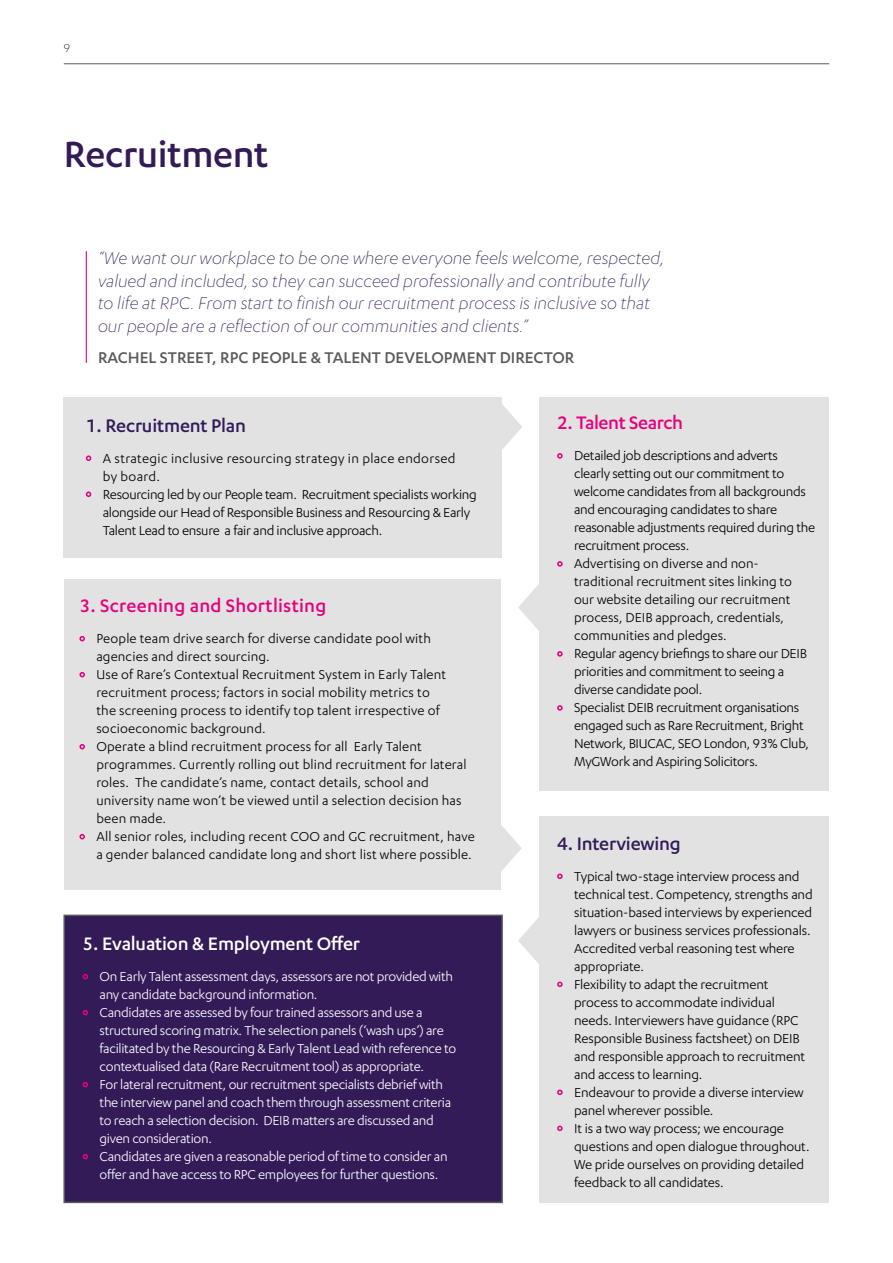
<style>
.page{position:relative;width:893px;height:1263px;background:#fff}
.page>*{position:absolute;margin:0;border:0;box-sizing:border-box;transform-origin:0 0}
.t1{font:500 42px "Karbon";letter-spacing:-.01em;color:#331b58}
.t2{font:500 21px "Karbon";letter-spacing:-.01em;color:#331b58}
.t3{font:500 21px "Karbon";letter-spacing:-.01em;color:#fff}
.t4{font:500 21px "Karbon";letter-spacing:.01em;color:#e6007d}
.t5{font:500 21px "Karbon";letter-spacing:-.02em;color:#e6007d}
.t6{font:italic 300 19.5px/22.5px "Karbon";color:#331b58}
.t7{font:500 18px "Karbon";color:#5a5a59}
.t8{font:15px/18px "Karbon";letter-spacing:-.01em;color:#000}
.t9{font:15px/18px "Karbon";letter-spacing:-.02em;color:#fff}
.t10{font:15px/18px "Karbon";letter-spacing:.01em;color:#000}
.t11{font:15px/18px "Karbon";letter-spacing:.02em;color:#000}
.t12{font:300 13.5px "Karbon";color:#000}
.s1{font-weight:700;font-size:16.5px;color:#e6007d}
</style>
<div class="page">
<div style="left:64px;top:397px;width:438px;height:161px;background:#e2e2e2"></div>
<div style="left:539px;top:397px;width:289px;height:394px;background:#e2e2e2"></div>
<hr style="left:86px;top:251px;width:1px;height:112px;background:#e6007d">
<svg style="left:502px;top:404px;width:20px;height:46px"></svg>
<div style="left:64px;top:579px;width:437px;height:310px;background:#e2e2e2"></div>
<svg style="left:518px;top:584px;width:21px;height:47px"></svg>
<div style="left:539px;top:816px;width:289px;height:386px;background:#e2e2e2"></div>
<svg style="left:501px;top:825px;width:21px;height:46px"></svg>
<div style="left:63px;top:914px;width:440px;height:289px;background:#331b58;border:2px solid #5a5a59"></div>
<svg style="left:518px;top:917px;width:21px;height:47px"></svg>
<hr style="left:64px;top:63px;width:765px;height:1px;background:#5a5a59">
<p class="t12" style="left:64px;top:40px;width:8px">9</p>
<h1 class="t1" style="left:64px;top:131px;width:206px">Recruitment</h1>
<p class="t6" style="left:98px;top:247px;width:567px">“We want our workplace to be one where everyone feels welcome, respected, valued and included, so they can succeed professionally and contribute fully to life at RPC. From start to finish our recruitment process is inclusive so that our people are a reflection of our communities and clients.”</p>
<p class="t7" style="left:98px;top:347px;width:478px">RACHEL STREET, RPC PEOPLE &amp; TALENT DEVELOPMENT DIRECTOR</p>
<h2 class="t5" style="left:557px;top:411px;width:127px">2. Talent Search</h2>
<p class="t8" style="left:574px;top:446px;width:243px;text-indent:-17px"><span class="s1">•</span> Detailed job descriptions and adverts clearly setting out our commitment to welcome candidates from all backgrounds and encouraging candidates to share reasonable adjustments required during the recruitment process.</p>
<p class="t8" style="left:574px;top:554px;width:219px;text-indent:-17px"><span class="s1">•</span> Advertising on diverse and non&shy;traditional recruitment sites linking to our website detailing our recruitment process, DEIB approach, credentials, communities and pledges.</p>
<p class="t8" style="left:574px;top:644px;width:234px;text-indent:-17px"><span class="s1">•</span> Regular agency briefings to share our DEIB priorities and commitment to seeing a diverse candidate pool.</p>
<p class="t8" style="left:574px;top:698px;width:236px;text-indent:-17px"><span class="s1">•</span> Specialist DEIB recruitment organisations engaged such as Rare Recruitment, Bright Network, BIUCAC, SEO London, 93% Club, MyGWork and Aspiring Solicitors.</p>
<h2 class="t2" style="left:86px;top:414px;width:162px">1. Recruitment Plan</h2>
<p class="t11" style="left:103px;top:449px;width:354px;text-indent:-17px"><span class="s1">•</span> A strategic inclusive resourcing strategy in place endorsed by board.</p>
<p class="t8" style="left:103px;top:485px;width:375px;text-indent:-17px"><span class="s1">•</span> Resourcing led by our People team. Recruitment specialists working alongside our Head of Responsible Business and Resourcing &amp; Early<br>Talent Lead to ensure a fair and inclusive approach.</p>
<h2 class="t4" style="left:79px;top:594px;width:248px">3. Screening and Shortlisting</h2>
<p class="t10" style="left:96px;top:629px;width:336px;text-indent:-17px"><span class="s1">•</span> People team drive search for diverse candidate pool with agencies and direct sourcing.</p>
<p class="t10" style="left:96px;top:665px;width:351px;text-indent:-17px"><span class="s1">•</span> Use of Rare’s Contextual Recruitment System in Early Talent recruitment process; factors in social mobility metrics to the screening process to identify top talent irrespective of socioeconomic background.</p>
<p class="t10" style="left:96px;top:737px;width:372px;text-indent:-17px"><span class="s1">•</span> Operate a blind recruitment process for all Early Talent programmes. Currently rolling out blind recruitment for lateral roles. The candidate’s name, contact details, school and university name won’t be viewed until a selection decision has been made.</p>
<p class="t10" style="left:79px;top:827px;width:397px;text-align:right"><span class="s1">•</span> All senior roles, including recent COO and GC recruitment, have a gender balanced candidate long and short list where possible.</p>
<h2 class="t2" style="left:557px;top:832px;width:125px">4. Interviewing</h2>
<p class="t8" style="left:574px;top:867px;width:240px;text-indent:-17px"><span class="s1">•</span> Typical two-stage interview process and technical test. Competency, strengths and situation-based interviews by experienced lawyers or business services professionals.<br>Accredited verbal reasoning test where appropriate.</p>
<p class="t8" style="left:574px;top:975px;width:233px;text-indent:-17px"><span class="s1">•</span> Flexibility to adapt the recruitment process to accommodate individual needs. Interviewers have guidance (RPC Responsible Business factsheet) on DEIB and responsible approach to recruitment and access to learning.</p>
<p class="t8" style="left:574px;top:1083px;width:231px;text-indent:-17px"><span class="s1">•</span> Endeavour to provide a diverse interview panel wherever possible.</p>
<p class="t8" style="left:574px;top:1119px;width:237px;text-indent:-17px"><span class="s1">•</span> It is a two way process; we encourage questions and open dialogue throughout.<br>We pride ourselves on providing detailed feedback to all candidates.</p>
<h2 class="t3" style="left:83px;top:932px;width:279px">5. Evaluation &amp; Employment Offer</h2>
<p class="t9" style="left:100px;top:967px;width:355px;text-indent:-17px"><span class="s1">•</span> On Early Talent assessment days, assessors are not provided with any candidate background information.</p>
<p class="t9" style="left:100px;top:1003px;width:358px;text-indent:-17px"><span class="s1">•</span> Candidates are assessed by four trained assessors and use a structured scoring matrix. The selection panels (‘wash ups’) are facilitated by the Resourcing &amp; Early Talent Lead with reference to contextualised data (Rare Recruitment tool) as appropriate.</p>
<p class="t9" style="left:100px;top:1075px;width:353px;text-indent:-17px"><span class="s1">•</span> For lateral recruitment, our recruitment specialists debrief with the interview panel and coach them through assessment criteria to reach a selection decision. DEIB matters are discussed and given consideration.</p>
<p class="t9" style="left:83px;top:1147px;width:366px;text-align:center"><span class="s1">•</span> Candidates are given a reasonable period of time to consider an offer and have access to RPC employees for further questions.</p>
</div>
